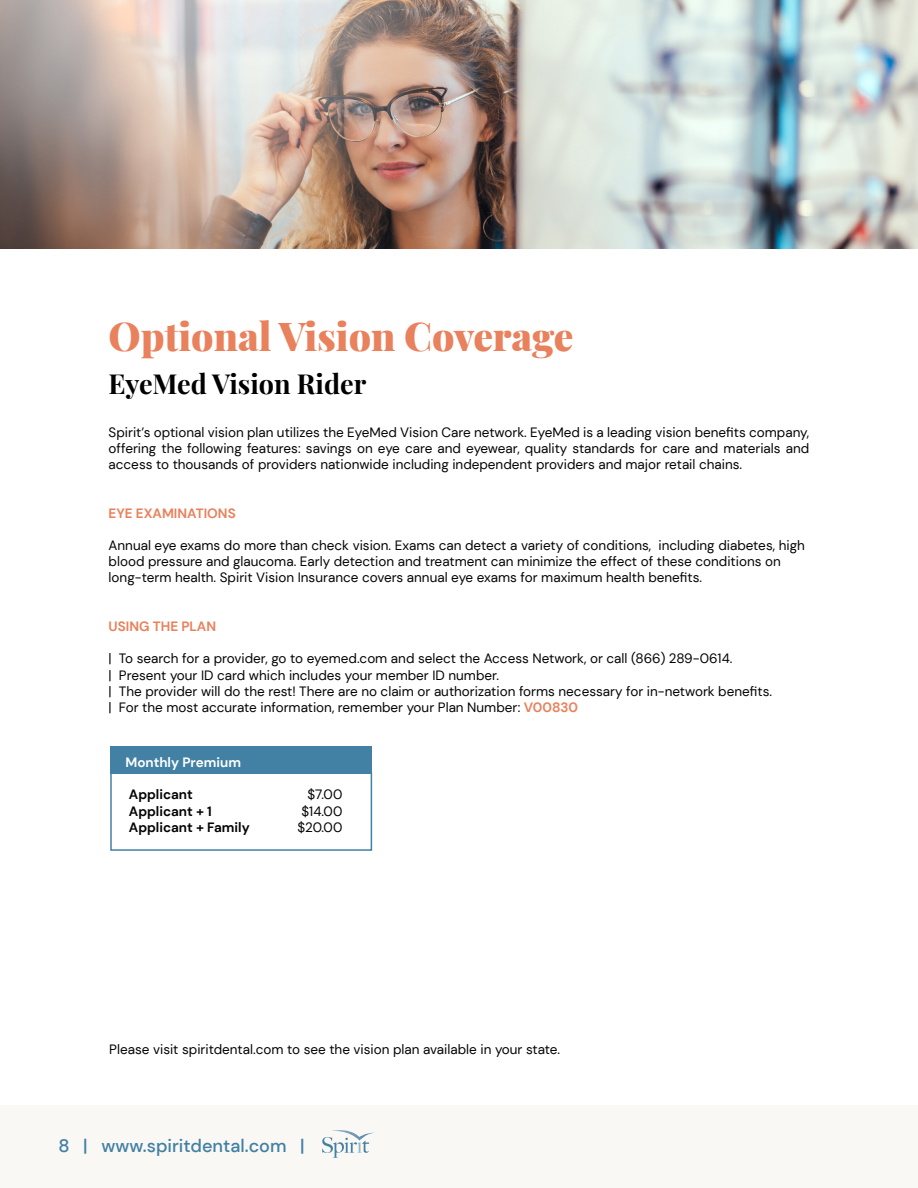
<style>
.page{position:relative;width:918px;height:1188px;background:#fff}
.page>*{position:absolute;margin:0;border:0;box-sizing:border-box;transform-origin:0 0}
.t1{font:900 39px "Playfair Display";color:#e9815c}
.t2{font:700 27px "Playfair Display";color:#000101}
.t3{font:500 18px "DM Sans";color:#4281a4}
.t4{font:13.5px/16.2px "DM Sans";color:#050304}
.t5{font:700 13.5px/16.2px "DM Sans";color:#050304}
.t6{font:700 13.5px "DM Sans";color:#e9815c}
.t7{font:700 13.5px "DM Sans";color:#fff}
.s1{font-weight:700;color:#e9815c}
</style>
<div class="page">
<img style="left:0;top:0;width:918px;height:248px">
<div style="left:110px;top:746px;width:262px;height:27px;background:#4281a4"></div>
<div style="left:110px;top:772px;width:262px;height:79px;border:2px solid #4281a4"></div>
<div style="left:0;top:1105px;width:918px;height:83px;background:#faf8f5"></div>
<svg style="left:322px;top:1130px;width:52px;height:28px"></svg>
<div style="left:341px;top:1154px;width:58px;height:13px;background:#faf8f5"></div>
<h1 class="t1" style="left:109px;top:306px;width:466px">Optional Vision Coverage</h1>
<h2 class="t2" style="left:109px;top:363px;width:259px">EyeMed Vision Rider</h2>
<p class="t4" style="left:109px;top:424px;width:702px;text-align:justify">Spirit’s optional vision plan utilizes the EyeMed Vision Care network. EyeMed is a leading vision benefits company, offering the following features: savings on eye care and eyewear, quality standards for care and materials and access to thousands of providers nationwide including independent providers and major retail chains.</p>
<p class="t6" style="left:109px;top:505px;width:129px">EYE EXAMINATIONS</p>
<p class="t4" style="left:109px;top:537px;width:698px">Annual eye exams do more than check vision. Exams can detect a variety of conditions, including diabetes, high blood pressure and glaucoma. Early detection and treatment can minimize the effect of these conditions on long-term health. Spirit Vision Insurance covers annual eye exams for maximum health benefits.</p>
<p class="t6" style="left:109px;top:618px;width:109px">USING THE PLAN</p>
<p class="t4" style="left:109px;top:651px;width:665px">| To search for a provider, go to eyemed.com and select the Access Network, or call (866) 289-0614.<br>| Present your ID card which includes your member ID number.<br>| The provider will do the rest! There are no claim or authorization forms necessary for in-network benefits. | For the most accurate information, remember your Plan Number: <span class="s1">V00830</span></p>
<p class="t7" style="left:125px;top:753px;width:117px">Monthly Premium</p>
<p class="t5" style="left:129px;top:787px;width:122px">Applicant<br>Applicant + 1<br>Applicant + Family</p>
<p class="t4" style="left:297px;top:787px;width:47px;text-align:right">$7.00 $14.00 $20.00</p>
<p class="t4" style="left:109px;top:1041px;width:452px">Please visit spiritdental.com to see the vision plan available in your state.</p>
<h3 class="t3" style="left:59px;top:1134px;width:248px">8 | www.spiritdental.com |</h3>
</div>
